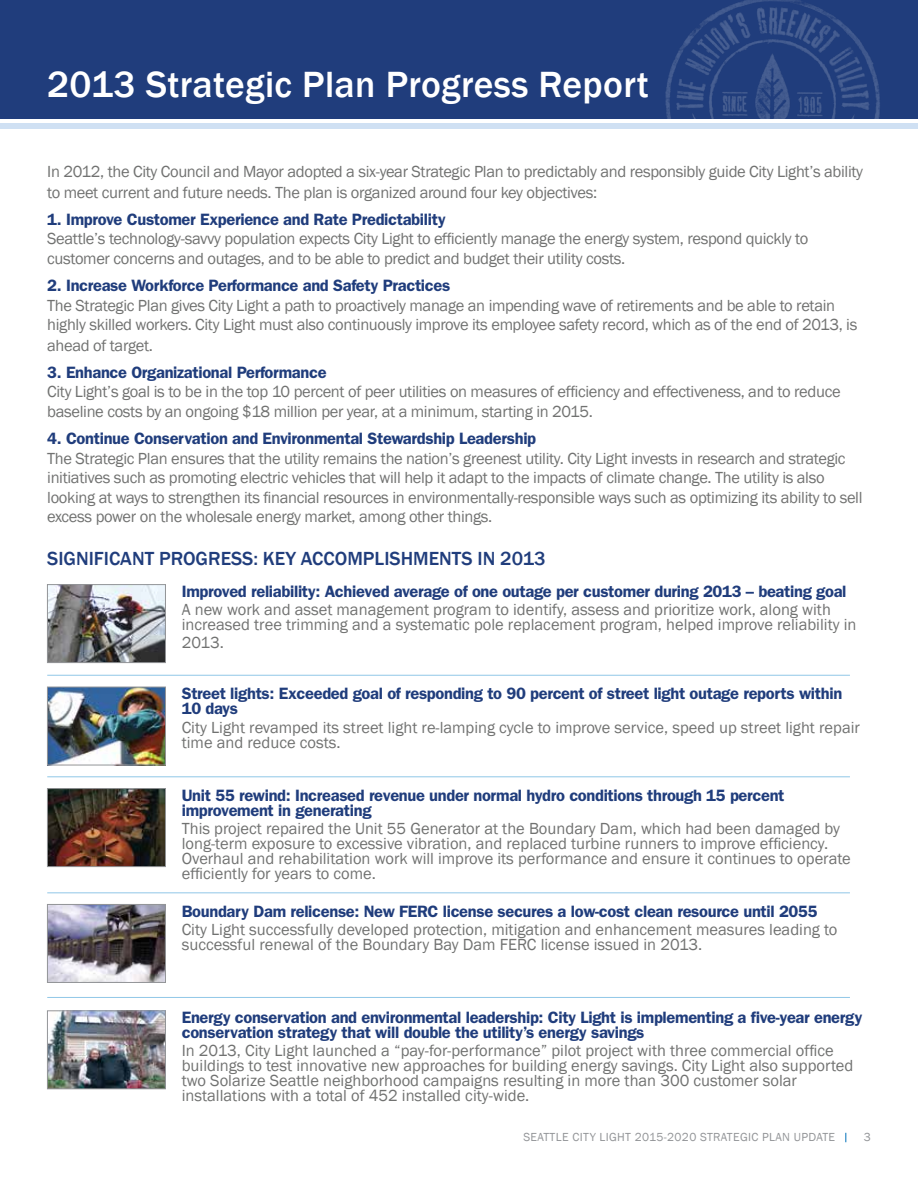
<style>
.page{position:relative;width:918px;height:1188px;background:#fff}
.page>*{position:absolute;margin:0;border:0;box-sizing:border-box;transform-origin:0 0}
.t1{font:500 37.5px "Franklin Gothic";letter-spacing:.01em;color:#fff}
.t2{font:500 19.5px "Franklin Gothic";color:#203d7c}
.t3{font:16.5px/20.2px "Franklin Gothic";letter-spacing:-.02em;color:#717271}
.t4{font:16.5px/15px "Franklin Gothic";color:#717271}
.t5{font:600 16.5px/15px "Franklin Gothic";letter-spacing:-.02em;color:#203d7c}
.t6{font:12px "Franklin Gothic";letter-spacing:.03em;color:#939598}
</style>
<div class="page">
<div style="left:0;top:0;width:918px;height:118px;background:#203d7c"></div>
<img style="left:665px;top:0;width:215px;height:118px">
<div style="left:0;top:123px;width:918px;height:6px;background:#cfe0f3"></div>
<img style="left:49px;top:586px;width:115px;height:75px">
<div style="left:47px;top:584px;width:119px;height:79px;border:1px solid #939598"></div>
<img style="left:49px;top:689px;width:115px;height:74px">
<div style="left:47px;top:687px;width:119px;height:78px;border:1px solid #939598"></div>
<img style="left:49px;top:790px;width:115px;height:75px">
<div style="left:47px;top:788px;width:119px;height:79px;border:1px solid #939598"></div>
<img style="left:49px;top:906px;width:115px;height:75px">
<div style="left:47px;top:904px;width:119px;height:79px;border:1px solid #939598"></div>
<hr style="left:47px;top:675px;width:803px;height:1px;background:#90c7e7">
<hr style="left:47px;top:777px;width:803px;height:1px;background:#90c7e7">
<hr style="left:47px;top:893px;width:803px;height:1px;background:#90c7e7">
<hr style="left:47px;top:997px;width:803px;height:1px;background:#90c7e7">
<img style="left:49px;top:1013px;width:115px;height:74px">
<div style="left:47px;top:1011px;width:119px;height:78px;border:1px solid #939598"></div>
<h1 class="t1" style="left:47px;top:61px;width:603px">2013 Strategic Plan Progress Report</h1>
<p class="t3" style="left:47px;top:162px;width:817px">In 2012, the City Council and Mayor adopted a six-year Strategic Plan to predictably and responsibly guide City Light’s ability to meet current and future needs. The plan is organized around four key objectives:</p>
<p class="t5" style="left:47px;top:212px;width:400px">1. Improve Customer Experience and Rate Predictability</p>
<p class="t3" style="left:47px;top:229px;width:763px">Seattle’s technology-savvy population expects City Light to efficiently manage the energy system, respond quickly to customer concerns and outages, and to be able to predict and budget their utility costs.</p>
<p class="t5" style="left:47px;top:278px;width:405px">2. Increase Workforce Performance and Safety Practices</p>
<p class="t3" style="left:47px;top:296px;width:812px;line-height:19.8px">The Strategic Plan gives City Light a path to proactively manage an impending wave of retirements and be able to retain highly skilled workers. City Light must also continuously improve its employee safety record, which as of the end of 2013, is ahead of target.</p>
<p class="t5" style="left:47px;top:365px;width:281px">3. Enhance Organizational Performance</p>
<p class="t3" style="left:47px;top:382px;width:795px">City Light’s goal is to be in the top 10 percent of peer utilities on measures of efficiency and effectiveness, and to reduce baseline costs by an ongoing $18 million per year, at a minimum, starting in 2015.</p>
<p class="t5" style="left:47px;top:431px;width:490px">4. Continue Conservation and Environmental Stewardship Leadership</p>
<p class="t3" style="left:47px;top:449px;width:817px;line-height:19.5px">The Strategic Plan ensures that the utility remains the nation’s greenest utility. City Light invests in research and strategic initiatives such as promoting electric vehicles that will help it adapt to the impacts of climate change. The utility is also looking at ways to strengthen its financial resources in environmentally-responsible ways such as optimizing its ability to sell excess power on the wholesale energy market, among other things.</p>
<p class="t2" style="left:47px;top:546px;width:500px">SIGNIFICANT PROGRESS: KEY ACCOMPLISHMENTS IN 2013</p>
<p class="t5" style="left:182px;top:584px;width:666px">Improved reliability: Achieved average of one outage per customer during 2013 – beating goal</p>
<p class="t4" style="left:182px;top:603px;width:676px">A new work and asset management program to identify, assess and prioritize work, along with increased tree trimming and a systematic pole replacement program, helped improve reliability in</p>
<p class="t3" style="left:182px;top:633px;width:44px">2013.</p>
<p class="t5" style="left:182px;top:686px;width:662px">Street lights: Exceeded goal of responding to 90 percent of street light outage reports within<br>10 days</p>
<p class="t4" style="left:182px;top:720px;width:680px">City Light revamped its street light re-lamping cycle to improve service, speed up street light repair time and reduce costs.</p>
<p class="t5" style="left:182px;top:788px;width:604px">Unit 55 rewind: Increased revenue under normal hydro conditions through 15 percent improvement in generating</p>
<p class="t4" style="left:182px;top:822px;width:671px">This project repaired the Unit 55 Generator at the Boundary Dam, which had been damaged by long-term exposure to excessive vibration, and replaced turbine runners to improve efficiency.<br>Overhaul and rehabilitation work will improve its performance and ensure it continues to operate efficiently for years to come.</p>
<p class="t5" style="left:182px;top:904px;width:637px">Boundary Dam relicense: New FERC license secures a low-cost clean resource until 2055</p>
<p class="t4" style="left:182px;top:923px;width:657px">City Light successfully developed protection, mitigation and enhancement measures leading to successful renewal of the Boundary Bay Dam FERC license issued in 2013.</p>
<p class="t5" style="left:182px;top:1010px;width:682px">Energy conservation and environmental leadership: City Light is implementing a five-year energy conservation strategy that will double the utility’s energy savings</p>
<p class="t4" style="left:182px;top:1044px;width:673px">In 2013, City Light launched a “pay-for-performance” pilot project with three commercial office buildings to test innovative new approaches for building energy savings. City Light also supported two Solarize Seattle neighborhood campaigns resulting in more than 300 customer solar installations with a total of 452 installed city-wide.</p>
<p class="t6" style="left:523px;top:1130px;width:313px">SEATTLE CITY LIGHT 2015-2020 STRATEGIC PLAN UPDATE</p>
<p class="t6" style="left:864px;top:1130px;width:9px">3</p>
</div>
